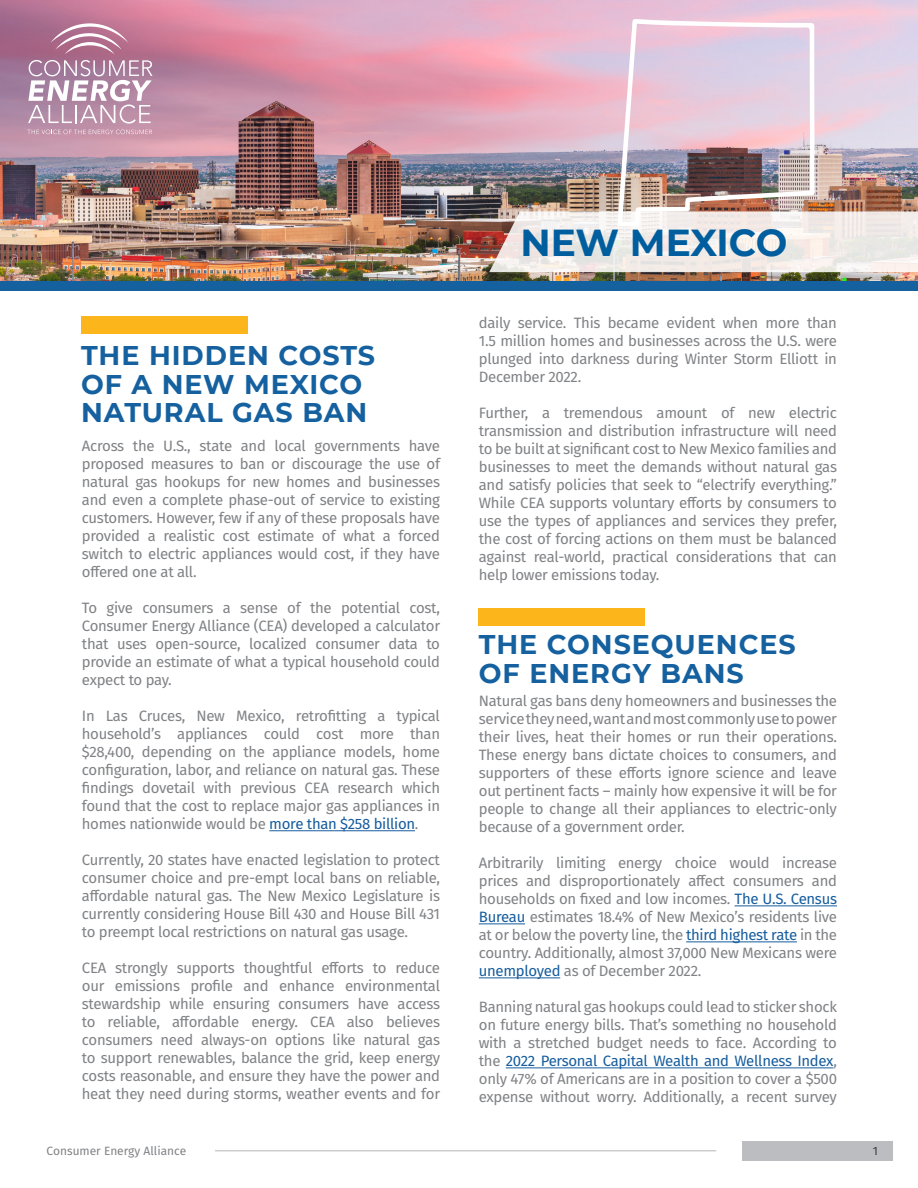
<style>
.page{position:relative;width:918px;height:1188px;background:#fff}
.page>*{position:absolute;margin:0;border:0;box-sizing:border-box;transform-origin:0 0}
.Headline_3{font:700 37.5px "Montserrat";letter-spacing:-.005em;color:#005e9e}
.Headline_2{font:700 27px/28.5px "Montserrat";letter-spacing:.035em;color:#15609f}
.Body_Text{font:15px/18px "Fira Sans";letter-spacing:-.02em;color:#808285;text-align:justify}
.t1{font:12px "Fira Sans";color:#808285}
.t2{font:12px "Fira Sans";color:#3e3e3f}
.s1{color:#175d9e}
</style>
<div class="page">
<img style="left:0;top:0;width:918px;height:281px">
<div style="left:0;top:281px;width:918px;height:10px;background:#15609f"></div>
<svg style="left:27px;top:130px;width:125px;height:4px"></svg>
<svg style="left:28px;top:23px;width:125px;height:101px;background:#bf95ac"></svg>
<hr style="left:269px;top:830px;width:146px;height:1px;background:#175d9e">
<div style="left:479px;top:608px;width:166px;height:18px;background:#fcb61c"></div>
<hr style="left:735px;top:906px;width:102px;height:1px;background:#175d9e">
<hr style="left:479px;top:924px;width:46px;height:1px;background:#175d9e">
<hr style="left:686px;top:942px;width:111px;height:1px;background:#175d9e">
<hr style="left:479px;top:978px;width:81px;height:1px;background:#175d9e">
<hr style="left:506px;top:1068px;width:327px;height:1px;background:#175d9e">
<div style="left:82px;top:316px;width:166px;height:18px;background:#fcb61c"></div>
<img style="left:489px;top:19px;width:429px;height:253px">
<div style="left:742px;top:1141px;width:150px;height:20px;background:#bcbdc0"></div>
<hr style="left:215px;top:1150px;width:501px;height:1px;background:#bcbdc0">
<p class="Headline_2" style="left:81px;top:340px;width:296px">THE HIDDEN COSTS<br>OF A NEW MEXICO<br>NATURAL GAS BAN</p>
<p class="Body_Text" style="left:82px;top:437px;width:360px">Across the U.S., state and local governments have proposed measures to ban or discourage the use of natural gas hookups for new homes and businesses and even a complete phase-out of service to existing customers. However, few if any of these proposals have provided a realistic cost estimate of what a forced switch to electric appliances would cost, if they have offered one at all.</p>
<p class="Body_Text" style="left:82px;top:599px;width:360px">To give consumers a sense of the potential cost, Consumer Energy Alliance (CEA) developed a calculator that uses open-source, localized consumer data to provide an estimate of what a typical household could expect to pay.</p>
<p class="Body_Text" style="left:82px;top:707px;width:360px">In Las Cruces, New Mexico, retrofitting a typical household’s appliances could cost more than $28,400, depending on the appliance models, home configuration, labor, and reliance on natural gas. These findings dovetail with previous CEA research which found that the cost to replace major gas appliances in homes nationwide would be <span class="s1">more than $258 billion</span>.</p>
<p class="Body_Text" style="left:82px;top:851px;width:360px">Currently, 20 states have enacted legislation to protect consumer choice and pre-empt local bans on reliable, affordable natural gas. The New Mexico Legislature is currently considering House Bill 430 and House Bill 431 to preempt local restrictions on natural gas usage.</p>
<p class="Body_Text" style="left:82px;top:959px;width:360px">CEA strongly supports thoughtful efforts to reduce our emissions profile and enhance environmental stewardship while ensuring consumers have access to reliable, affordable energy. CEA also believes consumers need always-on options like natural gas to support renewables, balance the grid, keep energy costs reasonable, and ensure they have the power and heat they need during storms, weather events and for</p>
<p class="Headline_3" style="left:521px;top:216px;width:268px">NEW MEXICO</p>
<p class="Body_Text" style="left:479px;top:313px;width:360px">daily service. This became evident when more than 1.5 million homes and businesses across the U.S. were plunged into darkness during Winter Storm Elliott in December 2022.</p>
<p class="Body_Text" style="left:479px;top:403px;width:360px">Further, a tremendous amount of new electric transmission and distribution infrastructure will need to be built at significant cost to New Mexico families and businesses to meet the demands without natural gas and satisfy policies that seek to “electrify everything.” While CEA supports voluntary efforts by consumers to use the types of appliances and services they prefer, the cost of forcing actions on them must be balanced against real-world, practical considerations that can help lower emissions today.</p>
<p class="Headline_2" style="left:479px;top:629px;width:318px">THE CONSEQUENCES<br>OF ENERGY BANS</p>
<p class="Body_Text" style="left:479px;top:692px;width:360px">Natural gas bans deny homeowners and businesses the service they need, want and most commonly use to power their lives, heat their homes or run their operations.<br>These energy bans dictate choices to consumers, and supporters of these efforts ignore science and leave out pertinent facts – mainly how expensive it will be for people to change all their appliances to electric-only because of a government order.</p>
<p class="Body_Text" style="left:479px;top:854px;width:360px">Arbitrarily limiting energy choice would increase prices and disproportionately affect consumers and households on fixed and low incomes. <span class="s1">The U.S. Census Bureau</span> estimates 18.4% of New Mexico’s residents live at or below the poverty line, the <span class="s1">third highest rate</span> in the country. Additionally, almost 37,000 New Mexicans were <span class="s1">unemployed</span> as of December 2022.</p>
<p class="Body_Text" style="left:479px;top:998px;width:360px">Banning natural gas hookups could lead to sticker shock on future energy bills. That’s something no household with a stretched budget needs to face. According to the <span class="s1">2022 Personal Capital Wealth and Wellness Index</span>, only 47% of Americans are in a position to cover a $500 expense without worry. Additionally, a recent survey</p>
<p class="t1" style="left:47px;top:1142px;width:141px">Consumer Energy Alliance</p>
<p class="t2" style="left:873px;top:1142px;width:7px">1</p>
</div>
